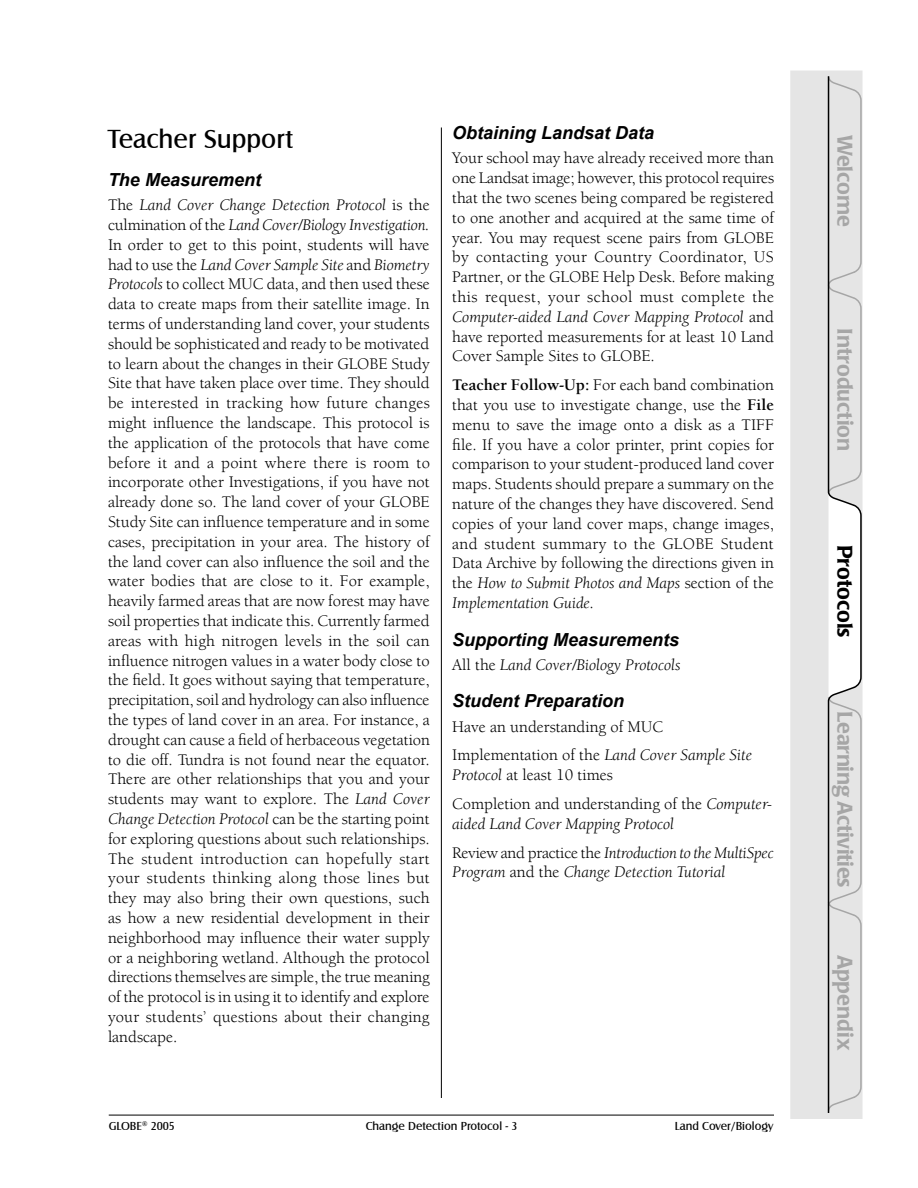
<style>
.page{position:relative;width:918px;height:1188px;background:#fff}
.page>*{position:absolute;margin:0;border:0;box-sizing:border-box;transform-origin:0 0}
.HTML_H2{font:27px "Castle T";color:#000}
.t1{font:500 21px "Poppl Laudatio";color:#a6a6a6}
.t2{font:500 21px "Poppl Laudatio";color:#000}
.HTML_H3{font:italic 700 18px "Arial";color:#000}
.HTML_Body_Text{font:16.5px/19.8px "Berkeley";color:#000;text-align:justify}
.HTML_Body_Text-2{font:italic 16.5px/19.8px "Berkeley";color:#000}
.t3{font:12px "Castle T";color:#000}
.s1{font-style:italic}
.s2{font-weight:700}
.s3{font-style:normal}
</style>
<div class="page">
<hr style="left:441px;top:128px;width:1px;height:970px;background:#000">
<hr style="left:109px;top:1115px;width:665px;height:1px;background:#000">
<div style="left:790px;top:71px;width:72px;height:1048px;background:#e5e5e5"></div>
<svg style="left:827px;top:75px;width:35px;height:1039px"></svg>
<p class="HTML_H2" style="left:108px;top:124px;width:187px">Teacher Support</p>
<p class="HTML_H3" style="left:108px;top:168px;width:155px">The Measurement</p>
<p class="HTML_Body_Text" style="left:108px;top:195px;width:324px">The <span class="s1">Land Cover Change Detection Protocol</span> is the culmination of the <span class="s1">Land Cover/Biology Investigation.<br></span>In order to get to this point, students will have had to use the <span class="s1">Land Cover Sample Site</span> and <span class="s1">Biometry Protocols</span> to collect MUC data, and then used these data to create maps from their satellite image. In terms of understanding land cover, your students should be sophisticated and ready to be motivated to learn about the changes in their GLOBE Study Site that have taken place over time. They should be interested in tracking how future changes might influence the landscape. This protocol is the application of the protocols that have come before it and a point where there is room to incorporate other Investigations, if you have not already done so. The land cover of your GLOBE Study Site can influence temperature and in some cases, precipitation in your area. The history of the land cover can also influence the soil and the water bodies that are close to it. For example, heavily farmed areas that are now forest may have soil properties that indicate this. Currently farmed areas with high nitrogen levels in the soil can influence nitrogen values in a water body close to the field. It goes without saying that temperature, precipitation, soil and hydrology can also influence the types of land cover in an area. For instance, a drought can cause a field of herbaceous vegetation to die off. Tundra is not found near the equator.<br>There are other relationships that you and your students may want to explore. The <span class="s1">Land Cover Change Detection Protocol</span> can be the starting point for exploring questions about such relationships.<br>The student introduction can hopefully start your students thinking along those lines but they may also bring their own questions, such as how a new residential development in their neighborhood may influence their water supply or a neighboring wetland. Although the protocol directions themselves are simple, the true meaning of the protocol is in using it to identify and explore your students’ questions about their changing landscape.</p>
<p class="HTML_H3" style="left:452px;top:121px;width:204px">Obtaining Landsat Data</p>
<p class="HTML_Body_Text" style="left:452px;top:149px;width:324px">Your school may have already received more than one Landsat image; however, this protocol requires that the two scenes being compared be registered to one another and acquired at the same time of year. You may request scene pairs from GLOBE by contacting your Country Coordinator, US Partner, or the GLOBE Help Desk. Before making this request, your school must complete the <span class="s1">Computer-aided Land Cover Mapping Protocol</span> and have reported measurements for at least 10 Land Cover Sample Sites to GLOBE.</p>
<p class="HTML_Body_Text" style="left:452px;top:375px;width:323px"><span class="s2">Teacher Follow-Up:</span> For each band combination that you use to investigate change, use the <span class="s2">File </span>menu to save the image onto a disk as a TIFF file. If you have a color printer, print copies for comparison to your student-produced land cover maps. Students should prepare a summary on the nature of the changes they have discovered. Send copies of your land cover maps, change images, and student summary to the GLOBE Student Data Archive by following the directions given in the <span class="s1">How to Submit Photos and Maps</span> section of the <span class="s1">Implementation Guide.</span></p>
<p class="HTML_H3" style="left:452px;top:628px;width:229px">Supporting Measurements</p>
<p class="HTML_Body_Text-2" style="left:452px;top:655px;width:230px"><span class="s3">All the</span> Land Cover/Biology Protocols</p>
<p class="HTML_H3" style="left:452px;top:689px;width:174px">Student Preparation</p>
<p class="HTML_Body_Text" style="left:452px;top:717px;width:212px">Have an understanding of MUC</p>
<p class="HTML_Body_Text" style="left:452px;top:746px;width:302px">Implementation of the <span class="s1">Land Cover Sample Site<br>Protocol</span> at least 10 times</p>
<p class="HTML_Body_Text-2" style="left:452px;top:794px;width:322px"><span class="s3">Completion and understanding of the</span> Computer&shy;aided Land Cover Mapping Protocol</p>
<p class="HTML_Body_Text-2" style="left:452px;top:843px;width:323px"><span class="s3">Review and practice the</span> Introduction to the MultiSpec<br>Program <span class="s3">and the</span> Change Detection Tutorial</p>
<p class="t3" style="left:109px;top:1119px;width:68px">GLOBE<sup>®</sup> 2005</p>
<p class="t3" style="left:366px;top:1119px;width:153px">Change Detection Protocol - 3</p>
<p class="t3" style="left:675px;top:1119px;width:100px">Land Cover/Biology</p>
<p class="t1" style="left:857px;top:135px;width:94px;rotate:90deg">Welcome</p>
<p class="t1" style="left:857px;top:328px;width:125px;rotate:90deg">Introduction</p>
<p class="t2" style="left:857px;top:545px;width:94px;rotate:90deg">Protocols</p>
<p class="t1" style="left:857px;top:711px;width:178px;rotate:90deg">Learning Activities</p>
<p class="t1" style="left:857px;top:955px;width:97px;rotate:90deg">Appendix</p>
</div>
